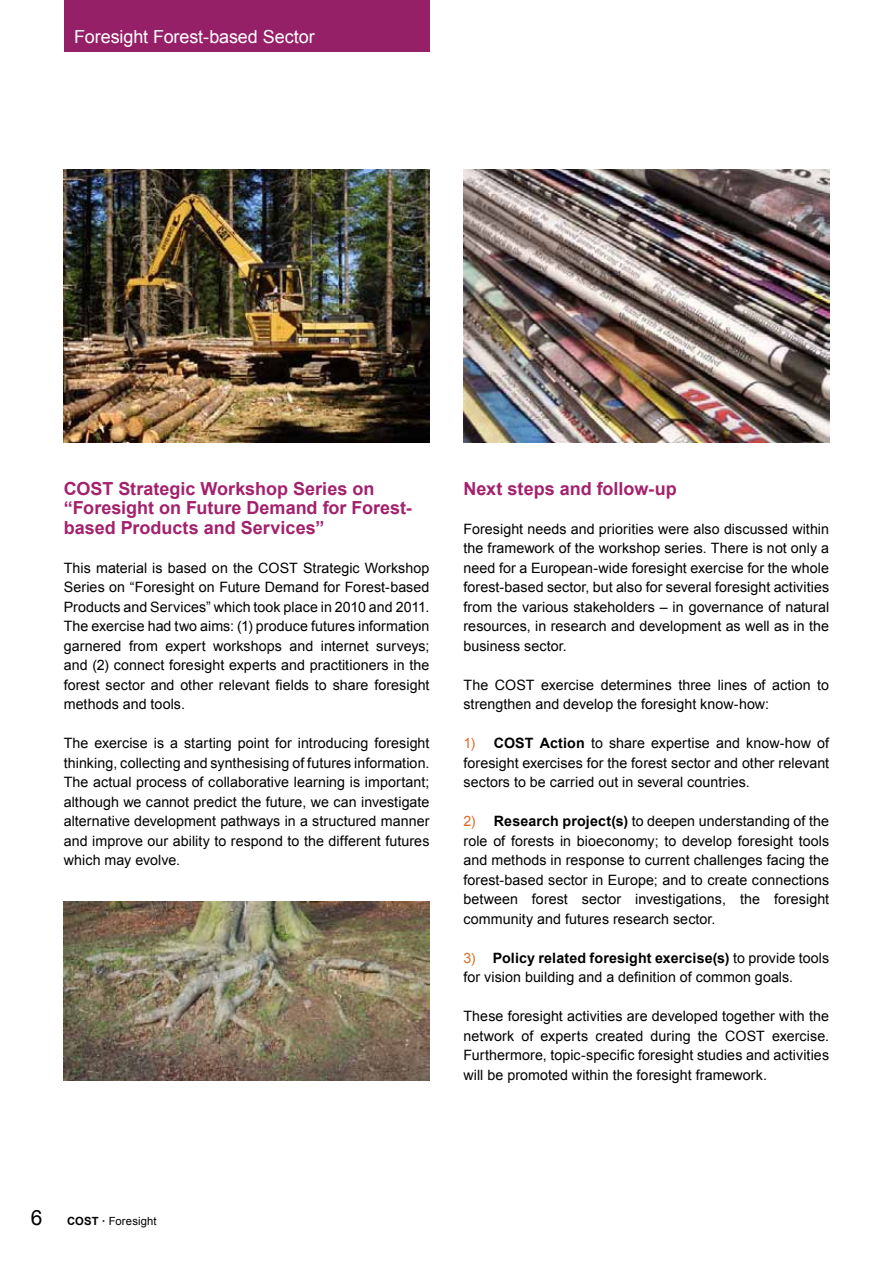
<style>
.page{position:relative;width:893px;height:1263px;background:#fff}
.page>*{position:absolute;margin:0;border:0;box-sizing:border-box;transform-origin:0 0}
.t1{font:700 18px/19.5px "Arial";color:#a3216d}
.t2{font:18px "Arial";letter-spacing:-.005em;color:#fff}
.t3{font:14.25px/19.5px "Arial";letter-spacing:.005em;color:#000;text-align:justify}
.t4{font:11.25px "Arial";letter-spacing:.015em;color:#000}
.s1{color:#dd6d25}
.s2{font-weight:700}
.s3{font-size:21px}
</style>
<div class="page">
<div style="left:64px;top:0;width:365px;height:51px;background:#962067"></div>
<img style="left:64px;top:901px;width:365px;height:179px">
<img style="left:463px;top:170px;width:366px;height:272px">
<img style="left:64px;top:170px;width:365px;height:272px">
<p class="t2" style="left:74px;top:24px;width:242px">Foresight Forest-based Sector</p>
<p class="t1" style="left:64px;top:479px;width:350px">COST Strategic Workshop Series on “Foresight on Future Demand for Forest&shy;based Products and Services”</p>
<p class="t3" style="left:64px;top:558px;width:367px">This material is based on the COST Strategic Workshop Series on “Foresight on Future Demand for Forest-based Products and Services” which took place in 2010 and 2011.<br>The exercise had two aims: (1) produce futures information garnered from expert workshops and internet surveys; and (2) connect foresight experts and practitioners in the forest sector and other relevant fields to share foresight methods and tools.</p>
<p class="t3" style="left:64px;top:733px;width:367px">The exercise is a starting point for introducing foresight thinking, collecting and synthesising of futures information.<br>The actual process of collaborative learning is important; although we cannot predict the future, we can investigate alternative development pathways in a structured manner and improve our ability to respond to the different futures which may evolve.</p>
<p class="t1" style="left:463px;top:479px;width:215px">Next steps and follow-up</p>
<p class="t3" style="left:463px;top:519px;width:367px">Foresight needs and priorities were also discussed within the framework of the workshop series. There is not only a need for a European-wide foresight exercise for the whole forest-based sector, but also for several foresight activities from the various stakeholders – in governance of natural resources, in research and development as well as in the business sector.</p>
<p class="t3" style="left:463px;top:675px;width:367px">The COST exercise determines three lines of action to strengthen and develop the foresight know-how:</p>
<p class="t3" style="left:463px;top:733px;width:367px"><span class="s1">1)</span> <span class="s2">COST Action</span> to share expertise and know-how of foresight exercises for the forest sector and other relevant sectors to be carried out in several countries.</p>
<p class="t3" style="left:463px;top:811px;width:367px"><span class="s1">2)</span> <span class="s2">Research project(s)</span> to deepen understanding of the role of forests in bioeconomy; to develop foresight tools and methods in response to current challenges facing the forest-based sector in Europe; and to create connections between forest sector investigations, the foresight community and futures research sector.</p>
<p class="t3" style="left:463px;top:948px;width:367px"><span class="s1">3)</span> <span class="s2">Policy related foresight exercise(s)</span> to provide tools for vision building and a definition of common goals.</p>
<p class="t3" style="left:463px;top:1006px;width:367px">These foresight activities are developed together with the network of experts created during the COST exercise.<br>Furthermore, topic-specific foresight studies and activities will be promoted within the foresight framework.</p>
<p class="t4" style="left:31px;top:1213px;width:127px"><span class="s3">6</span> <span class="s2">COST ·</span> Foresight</p>
</div>
